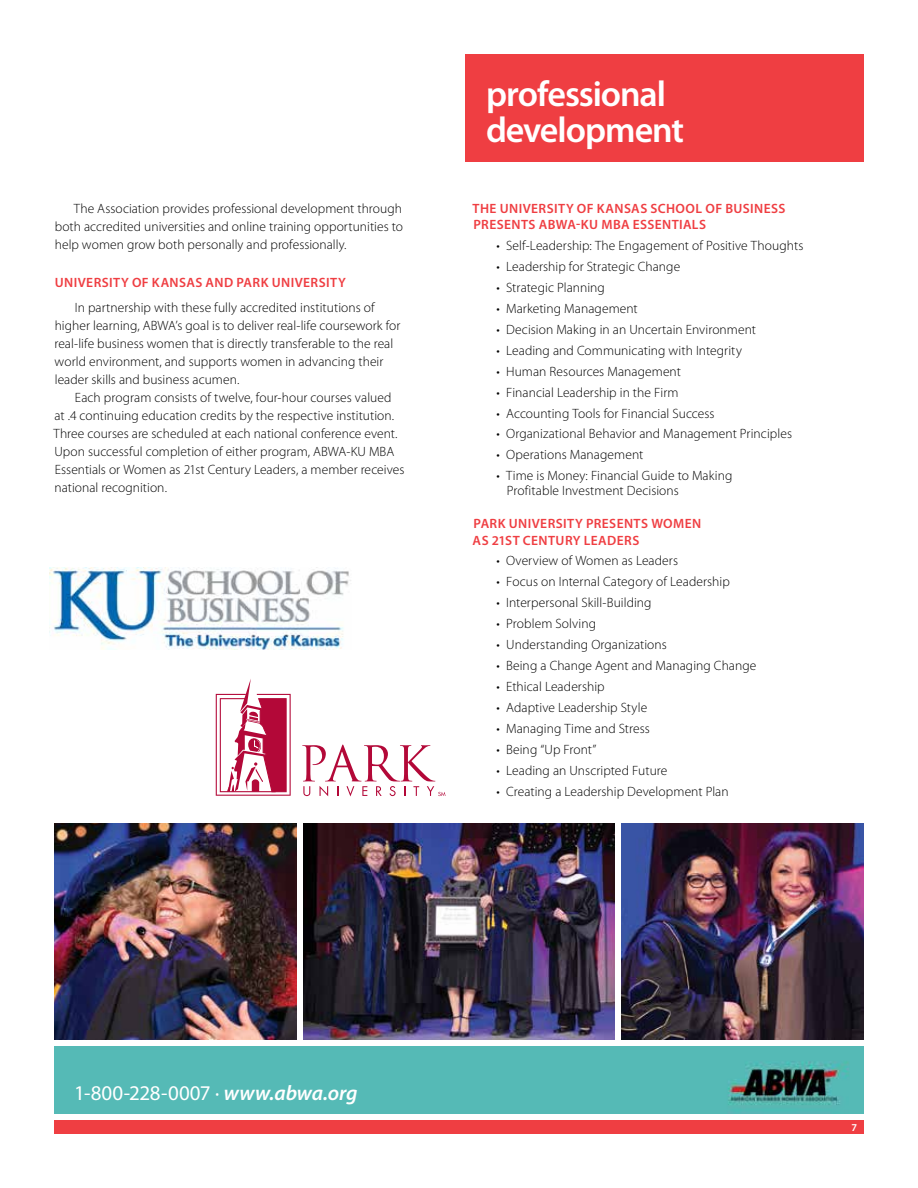
<style>
.page{position:relative;width:918px;height:1188px;background:#fff}
.page>*{position:absolute;margin:0;border:0;box-sizing:border-box;transform-origin:0 0}
.t1{font:600 36px/36px "Myriad Pro";letter-spacing:-.03em;color:#fff}
.t2{font:21px "Myriad Pro";color:#fff}
.t3{font:300 13.5px/18px "Myriad Pro";letter-spacing:.005em;color:#000}
.t4{font:600 13.5px/16.5px "Myriad Pro";letter-spacing:.03em;color:#ef3e42}
.t5{font:600 10.5px "Myriad Pro";color:#fff}
.s1{font-weight:600;font-style:italic}
</style>
<div class="page">
<img style="left:54px;top:824px;width:243px;height:216px">
<div style="left:54px;top:1046px;width:810px;height:68px;background:#55bab6"></div>
<div style="left:54px;top:1120px;width:810px;height:14px;background:#ef3e42"></div>
<div style="left:466px;top:54px;width:398px;height:108px;background:#ef3e42"></div>
<img style="left:50px;top:567px;width:301px;height:83px">
<svg style="left:216px;top:679px;width:75px;height:117px"></svg>
<svg style="left:302px;top:745px;width:143px;height:51px"></svg>
<img style="left:621px;top:824px;width:243px;height:216px">
<img style="left:304px;top:824px;width:310px;height:216px">
<p class="t3" style="left:55px;top:199px;width:350px;text-align:justify;text-indent:19px">The Association provides professional development through both accredited universities and online training opportunities to help women grow both personally and professionally.</p>
<p class="t4" style="left:55px;top:274px;width:293px">UNIVERSITY OF KANSAS AND PARK UNIVERSITY</p>
<p class="t3" style="left:55px;top:298px;width:347px;text-indent:20px">In partnership with these fully accredited institutions of higher learning, ABWA’s goal is to deliver real-life coursework for real-life business women that is directly transferable to the real world environment, and supports women in advancing their leader skills and business acumen.</p>
<p class="t3" style="left:54px;top:388px;width:352px;text-indent:21px">Each program consists of twelve, four-hour courses valued at .4 continuing education credits by the respective institution.<br>Three courses are scheduled at each national conference event.<br>Upon successful completion of either program, ABWA-KU MBA Essentials or Women as 21st Century Leaders, a member receives national recognition.</p>
<h1 class="t1" style="left:486px;top:75px;width:200px">professional development</h1>
<p class="t4" style="left:473px;top:199px;width:314px">THE UNIVERSITY OF KANSAS SCHOOL OF BUSINESS<br>PRESENTS ABWA-KU MBA ESSENTIALS</p>
<p class="t3" style="left:496px;top:236px;width:309px">• Self-Leadership: The Engagement of Positive Thoughts</p>
<p class="t3" style="left:496px;top:257px;width:185px">• Leadership for Strategic Change</p>
<p class="t3" style="left:496px;top:278px;width:110px">• Strategic Planning</p>
<p class="t3" style="left:496px;top:299px;width:143px">• Marketing Management</p>
<p class="t3" style="left:496px;top:320px;width:261px">• Decision Making in an Uncertain Environment</p>
<p class="t3" style="left:496px;top:341px;width:247px">• Leading and Communicating with Integrity</p>
<p class="t3" style="left:496px;top:362px;width:186px">• Human Resources Management</p>
<p class="t3" style="left:496px;top:383px;width:184px">• Financial Leadership in the Firm</p>
<p class="t3" style="left:496px;top:404px;width:220px">• Accounting Tools for Financial Success</p>
<p class="t3" style="left:496px;top:425px;width:297px">• Organizational Behavior and Management Principles</p>
<p class="t3" style="left:496px;top:446px;width:148px">• Operations Management</p>
<p class="t3" style="left:507px;top:468px;width:227px;line-height:15px;text-indent:-10px">• Time is Money: Financial Guide to Making<br>Profitable Investment Decisions</p>
<p class="t4" style="left:473px;top:515px;width:230px">PARK UNIVERSITY PRESENTS WOMEN<br>AS 21ST CENTURY LEADERS</p>
<p class="t3" style="left:496px;top:552px;width:183px">• Overview of Women as Leaders</p>
<p class="t3" style="left:496px;top:573px;width:235px">• Focus on Internal Category of Leadership</p>
<p class="t3" style="left:496px;top:594px;width:157px">• Interpersonal Skill-Building</p>
<p class="t3" style="left:496px;top:615px;width:101px">• Problem Solving</p>
<p class="t3" style="left:496px;top:636px;width:172px">• Understanding Organizations</p>
<p class="t3" style="left:496px;top:657px;width:262px">• Being a Change Agent and Managing Change</p>
<p class="t3" style="left:496px;top:677px;width:110px">• Ethical Leadership</p>
<p class="t3" style="left:496px;top:698px;width:152px">• Adaptive Leadership Style</p>
<p class="t3" style="left:496px;top:719px;width:155px">• Managing Time and Stress</p>
<p class="t3" style="left:496px;top:740px;width:102px">• Being “Up Front”</p>
<p class="t3" style="left:496px;top:761px;width:173px">• Leading an Unscripted Future</p>
<p class="t3" style="left:496px;top:782px;width:234px">• Creating a Leadership Development Plan</p>
<h2 class="t2" style="left:74px;top:1080px;width:285px">1-800-228-0007 · <span class="s1">www.abwa.org</span></h2>
<p class="t5" style="left:852px;top:1121px;width:7px">7</p>
</div>
